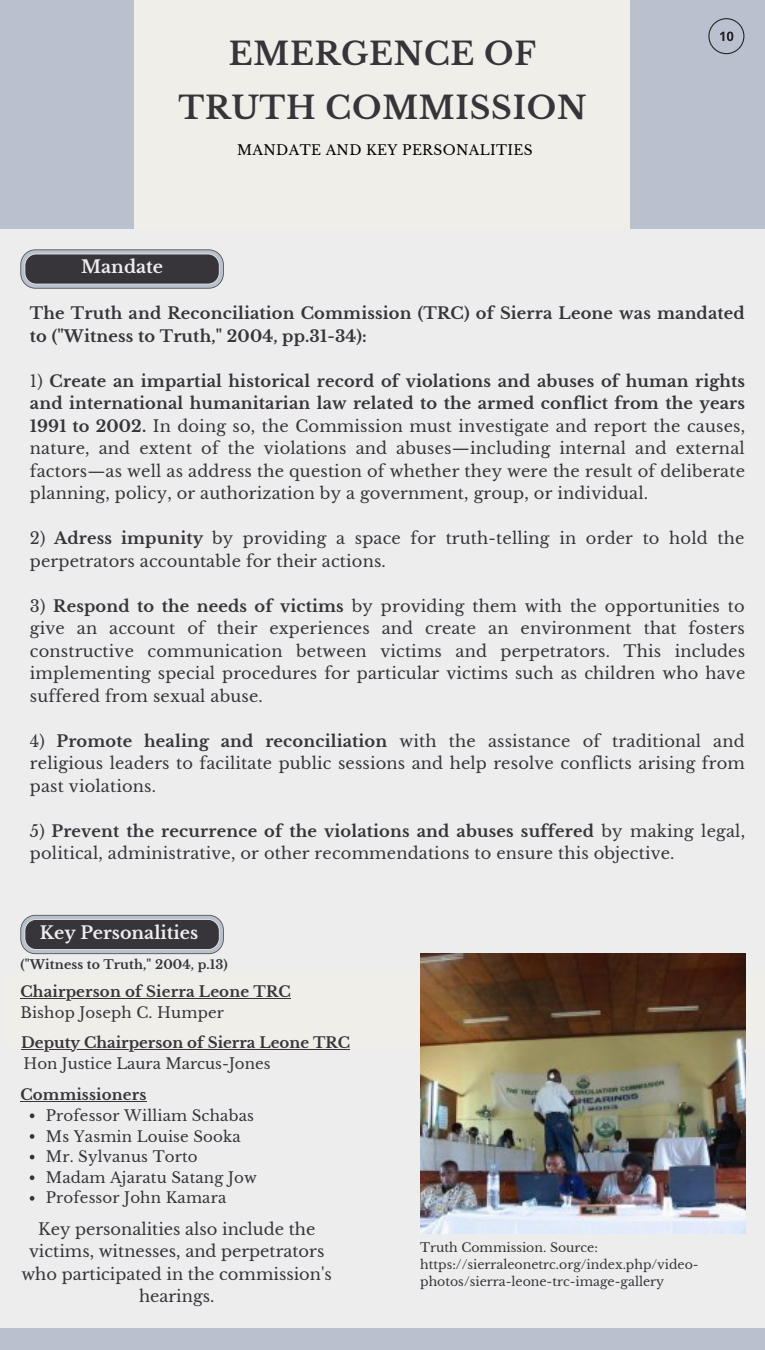
<style>
.page{position:relative;width:765px;height:1350px;background:#ededed}
.page>*{position:absolute;margin:0;border:0;box-sizing:border-box;transform-origin:0 0}
.t1{font:700 31.25px/54.4px "Libre Baskerville";letter-spacing:.025em;color:#37343a;text-align:center}
.t2{font:700 17.5px "Libre Baskerville";color:#ededed}
.t3{font:16.25px/22.5px "Libre Baskerville";letter-spacing:.01em;color:#37343a;text-align:justify}
.t4{font:700 16.25px/22.5px "Libre Baskerville";letter-spacing:.01em;color:#37343a}
.t5{font:15px/20.6px "Libre Baskerville";letter-spacing:.01em;color:#37343a}
.t6{font:700 15px "Libre Baskerville";letter-spacing:.01em;color:#37343a}
.t7{font:13.75px "Libre Baskerville";letter-spacing:.025em;color:#000}
.t8{font:12.5px/16.9px "Libre Baskerville";color:#37343a}
.t9{font:700 12.5px "Libre Baskerville";letter-spacing:.01em;color:#37343a}
.s1{font-weight:700}
</style>
<div class="page">
<div style="left:0;top:0;width:765px;height:229px;background:#efeee9"></div>
<div style="left:6px;top:974px;width:759px;height:71px;background:#efeee9"></div>
<div style="left:0;top:0;width:134px;height:229px;background:#b8c1cd"></div>
<div style="left:630px;top:0;width:135px;height:229px;background:#b8c1cd"></div>
<svg style="left:20px;top:249px;width:204px;height:40px;background:#5f5f65"></svg>
<svg style="left:20px;top:915px;width:204px;height:39px;background:#5d5c63"></svg>
<svg style="left:708px;top:18px;width:36px;height:36px"></svg>
<img style="left:420px;top:954px;width:325px;height:279px">
<svg style="left:30px;top:1113px;width:4px;height:5px"></svg>
<svg style="left:30px;top:1134px;width:4px;height:5px"></svg>
<svg style="left:30px;top:1155px;width:4px;height:4px"></svg>
<svg style="left:30px;top:1175px;width:4px;height:5px"></svg>
<svg style="left:30px;top:1196px;width:4px;height:5px"></svg>
<hr style="left:20px;top:998px;width:271px;height:1px;background:#37343a">
<hr style="left:20px;top:1101px;width:127px;height:1px;background:#37343a">
<hr style="left:21px;top:1049px;width:329px;height:1px;background:#37343a">
<div style="left:0;top:1328px;width:765px;height:22px;background:#b8c1cd"></div>
<h1 class="t1" style="left:178px;top:27px;width:410px">EMERGENCE OF<br>TRUTH COMMISSION</h1>
<p class="t7" style="left:237px;top:141px;width:297px">MANDATE AND KEY PERSONALITIES</p>
<p class="t2" style="left:81px;top:257px;width:83px">Mandate</p>
<p class="t4" style="left:30px;top:303px;width:716px">The Truth and Reconciliation Commission (TRC) of Sierra Leone was mandated to ("Witness to Truth," 2004, pp.31-34):</p>
<p class="t3" style="left:30px;top:370px;width:717px">1) <span class="s1">Create an impartial historical record of violations and abuses of human rights and international humanitarian law related to the armed conflict from the years 1991 to 2002.</span> In doing so, the Commission must investigate and report the causes, nature, and extent of the violations and abuses—including internal and external factors—as well as address the question of whether they were the result of deliberate planning, policy, or authorization by a government, group, or individual.</p>
<p class="t3" style="left:30px;top:528px;width:716px">2) <span class="s1">Adress impunity</span> by providing a space for truth-telling in order to hold the perpetrators accountable for their actions.</p>
<p class="t3" style="left:30px;top:595px;width:717px">3) <span class="s1">Respond to the needs of victims</span> by providing them with the opportunities to give an account of their experiences and create an environment that fosters constructive communication between victims and perpetrators. This includes implementing special procedures for particular victims such as children who have suffered from sexual abuse.</p>
<p class="t3" style="left:30px;top:730px;width:716px">4) <span class="s1">Promote healing and reconciliation</span> with the assistance of traditional and religious leaders to facilitate public sessions and help resolve conflicts arising from past violations.</p>
<p class="t3" style="left:30px;top:820px;width:717px">5) <span class="s1">Prevent the recurrence of the violations and abuses suffered</span> by making legal, political, administrative, or other recommendations to ensure this objective.</p>
<p class="t2" style="left:40px;top:922px;width:160px">Key Personalities</p>
<p class="t9" style="left:20px;top:957px;width:209px">("Witness to Truth," 2004, p.13)</p>
<p class="t6" style="left:20px;top:983px;width:272px">Chairperson of Sierra Leone TRC</p>
<p class="t5" style="left:20px;top:1002px;width:205px">Bishop Joseph C. Humper</p>
<p class="t6" style="left:21px;top:1034px;width:330px">Deputy Chairperson of Sierra Leone TRC</p>
<p class="t5" style="left:24px;top:1053px;width:248px">Hon Justice Laura Marcus-Jones</p>
<p class="t6" style="left:20px;top:1086px;width:128px">Commissioners</p>
<p class="t5" style="left:46px;top:1105px;width:212px">Professor William Schabas<br>Ms Yasmin Louise Sooka<br>Mr. Sylvanus Torto<br>Madam Ajaratu Satang Jow<br>Professor John Kamara</p>
<p class="t3" style="left:21px;top:1218px;width:312px;text-align:center">Key personalities also include the victims, witnesses, and perpetrators who participated in the commission's hearings.</p>
<p class="t8" style="left:420px;top:1239px;width:280px">Truth Commission. Source: https://sierraleonetrc.org/index.php/video&shy;photos/sierra-leone-trc-image-gallery</p>
</div>
